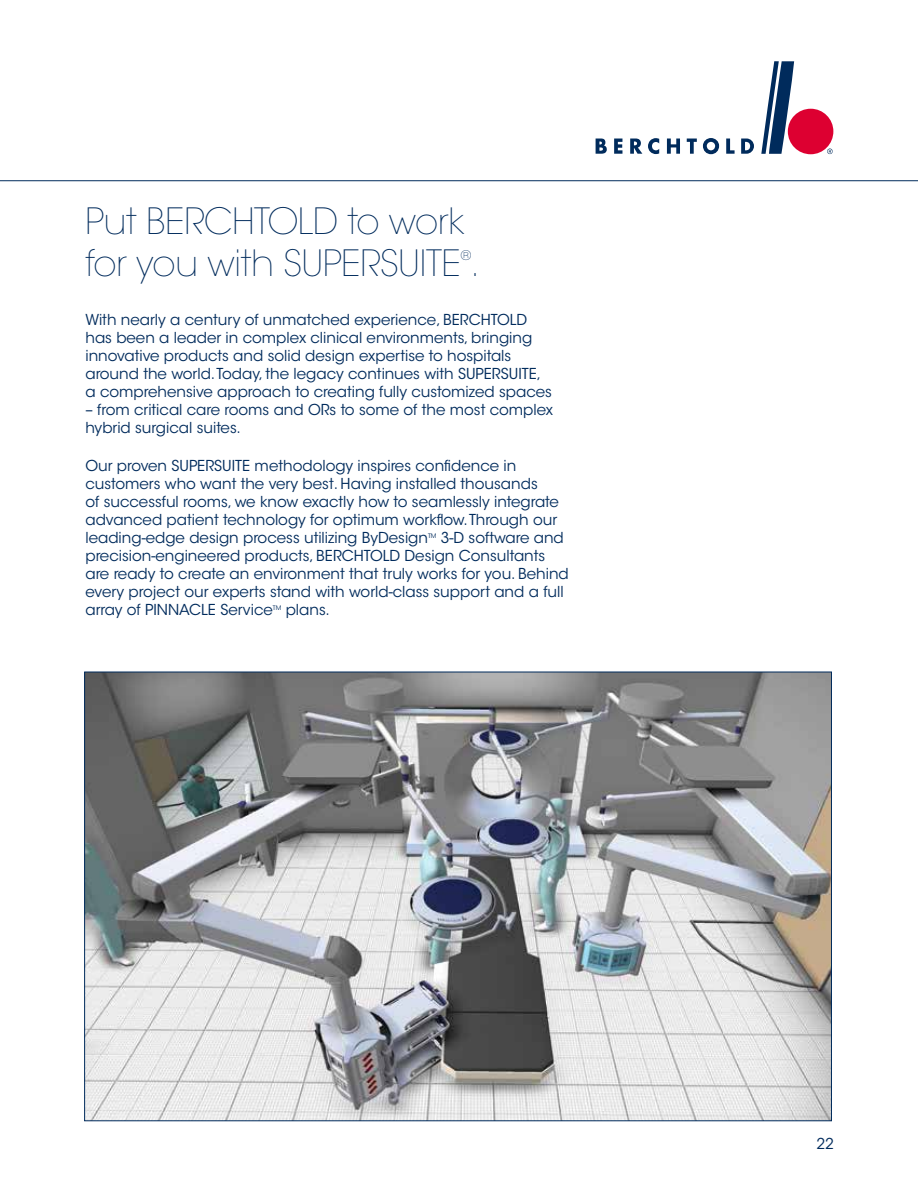
<style>
.page{position:relative;width:918px;height:1188px;background:#fff}
.page>*{position:absolute;margin:0;border:0;box-sizing:border-box;transform-origin:0 0}
.t1{font:200 36px "ITC Avant Garde Std";letter-spacing:-.01em;color:#002b5c}
.t2{font:15px/18px "ITC Avant Garde Std";color:#002b5c}
.t3{font:200 13.05px "ITC Avant Garde Std";color:#002b5c}
.t4{font:6.15px "ITC Avant Garde Std";color:#002b5c}
</style>
<div class="page">
<svg style="left:596px;top:139px;width:11px;height:15px"></svg>
<svg style="left:614px;top:139px;width:8px;height:15px"></svg>
<svg style="left:630px;top:139px;width:12px;height:15px"></svg>
<svg style="left:648px;top:138px;width:11px;height:16px"></svg>
<svg style="left:667px;top:139px;width:13px;height:15px"></svg>
<svg style="left:687px;top:139px;width:10px;height:15px"></svg>
<svg style="left:703px;top:138px;width:16px;height:16px"></svg>
<svg style="left:726px;top:139px;width:9px;height:15px"></svg>
<svg style="left:741px;top:139px;width:13px;height:15px"></svg>
<div style="left:788px;top:109px;width:45px;height:45px;background:#dd0031;border-radius:50%"></div>
<svg style="left:761px;top:61px;width:33px;height:93px"></svg>
<svg style="left:827px;top:149px;width:6px;height:5px"></svg>
<hr style="left:0;top:180px;width:918px;height:1px;background:#002b5c">
<img style="left:86px;top:674px;width:744px;height:445px">
<h1 class="t1" style="left:85px;top:200px;width:102px">Put Berchtold</h1>
<h1 class="t1" style="left:347px;top:200px;width:119px">to work</h1>
<h1 class="t1" style="left:85px;top:242px;width:257px">for you with Supers</h1>
<h1 class="t1" style="left:398px;top:242px;width:35px">uite</h1>
<p class="t3" style="left:461px;top:248px;width:12px">®</p>
<h1 class="t1" style="left:470px;top:242px;width:11px">.</h1>
<p class="t2" style="left:85px;top:310px;width:468px">With nearly a century of unmatched experience, BERCHTOLD has been a leader in complex clinical environments, bringing innovative products and solid design expertise to hospitals around the world. Today, the legacy continues with SUPERSUITE, a comprehensive approach to creating fully customized spaces</p>
<p class="t2" style="left:85px;top:400px;width:469px">– from critical care rooms and ORs to some of the most complex hybrid surgical suites.</p>
<p class="t2" style="left:85px;top:457px;width:475px">Our proven SUPERSUITE methodology inspires confidence in customers who want the very best. Having installed thousands<br>of successful rooms, we know exactly how to seamlessly integrate advanced patient technology for optimum workflow. Through our leading-edge design process utilizing ByDesign</p>
<p class="t2" style="left:85px;top:529px;width:485px;text-indent:355px">3-D software and precision-engineered products, BERCHTOLD Design Consultants are ready to create an environment that truly works for you. Behind every project our experts stand with world-class support and a full array of Pinnacle</p>
<p class="t4" style="left:428px;top:532px;width:10px">TM</p>
<p class="t2" style="left:220px;top:601px;width:54px">Service</p>
<p class="t4" style="left:273px;top:604px;width:10px">TM</p>
<p class="t2" style="left:286px;top:601px;width:46px">plans.</p>
<p class="t2" style="left:816px;top:1134px;width:19px">22</p>
</div>
